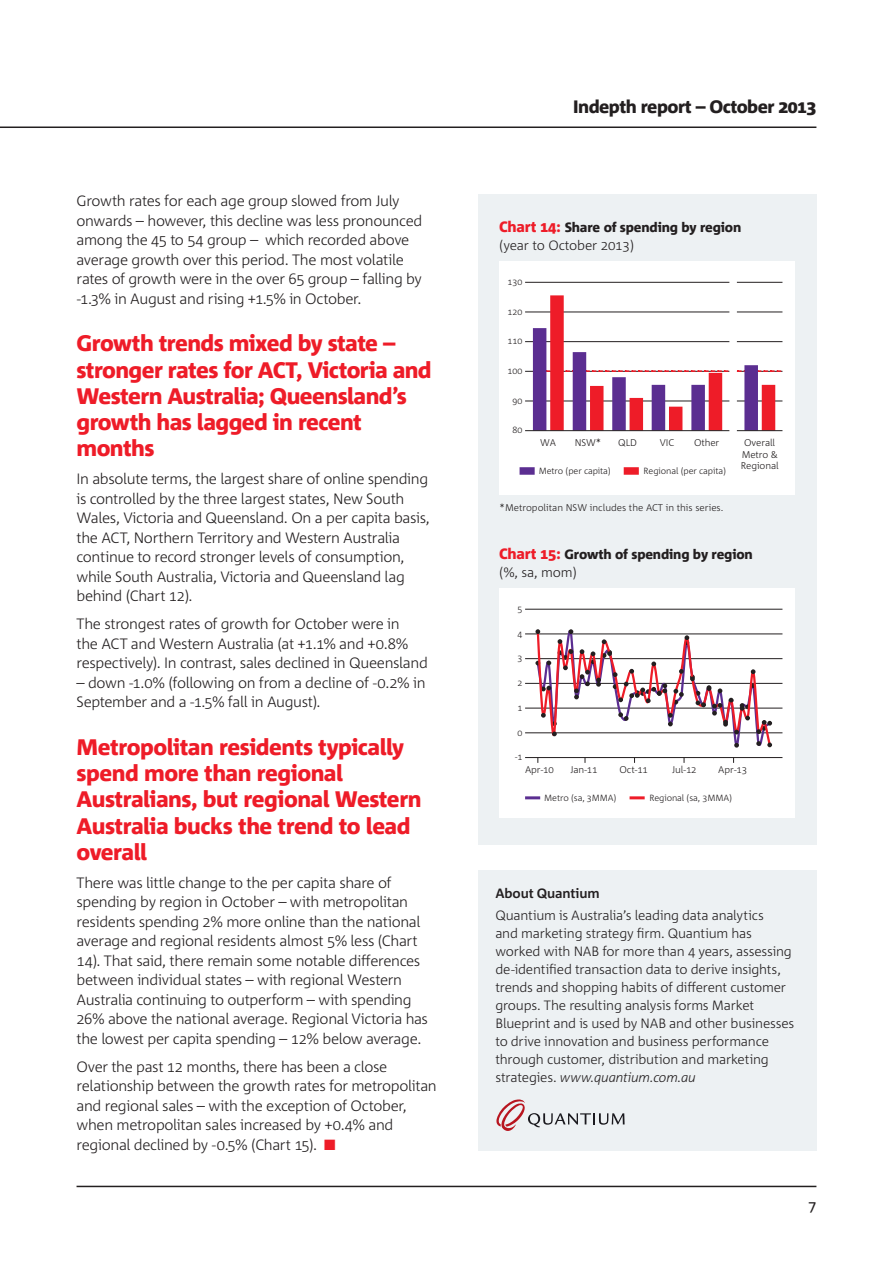
<style>
.page{position:relative;width:893px;height:1263px;background:#fff}
.page>*{position:absolute;margin:0;border:0;box-sizing:border-box;transform-origin:0 0}
._01_Body_copy{font:800 22.5px/26.2px "Corpid C1";letter-spacing:-.025em;color:#ee1c28}
.t1{font:800 18px "Corpid C1";letter-spacing:-.03em;color:#231f20}
._01_Body_copy-2{font:300 15px/19.5px "Corpid C1";letter-spacing:-.025em;color:#231f20}
.t2{font:15px "Corpid C1";color:#231f20}
._01_Body_copy-3{font:300 13.5px/18px "Corpid C1";letter-spacing:-.015em;color:#231f20}
.t3{font:800 13.5px/18px "Corpid C1";letter-spacing:-.01em;color:#231f20}
._01_Body_copy-4{font:700 13.5px "Corpid C1";letter-spacing:-.01em;color:#231f20}
.t4{font:300 9.75px/11.7px "Corpid C1";letter-spacing:-.01em;color:#231f20;text-align:center}
.t5{font:300 9px "Corpid C1";letter-spacing:-.01em;color:#231f20}
.t6{font:italic 300 9px "Corpid C1";color:#231f20}
.s1{color:#ee1c28}
.s2{font-size:15px;color:#ee1c28}
.s3{font-weight:300}
.s4{font-style:italic}
</style>
<div class="page">
<hr style="left:77px;top:1186px;width:739px;height:1px;background:#231f20">
<div style="left:478px;top:195px;width:338px;height:650px;background:#edf1f3"></div>
<hr style="left:0;top:126px;width:816px;height:2px;background:#231f20">
<div style="left:499px;top:261px;width:296px;height:234px;background:#fff"></div>
<div style="left:520px;top:467px;width:15px;height:8px;background:#5b2e91"></div>
<div style="left:624px;top:467px;width:15px;height:8px;background:#ee1c28"></div>
<hr style="left:525px;top:282px;width:257px;height:1px;background:#231f20">
<hr style="left:525px;top:341px;width:257px;height:1px;background:#231f20">
<hr style="left:525px;top:371px;width:257px;height:1px;background:#231f20">
<hr style="left:525px;top:401px;width:257px;height:1px;background:#231f20">
<hr style="left:525px;top:312px;width:257px;height:1px;background:#231f20">
<svg style="left:546px;top:370px;width:236px;height:2px"></svg>
<div style="left:652px;top:385px;width:13px;height:46px;background:#5b2e91"></div>
<div style="left:669px;top:407px;width:13px;height:24px;background:#ee1c28"></div>
<div style="left:691px;top:385px;width:14px;height:46px;background:#5b2e91"></div>
<div style="left:709px;top:373px;width:13px;height:58px;background:#ee1c28"></div>
<div style="left:612px;top:377px;width:14px;height:54px;background:#5b2e91"></div>
<div style="left:630px;top:398px;width:13px;height:33px;background:#ee1c28"></div>
<div style="left:744px;top:365px;width:14px;height:66px;background:#5b2e91"></div>
<div style="left:762px;top:385px;width:13px;height:46px;background:#ee1c28"></div>
<div style="left:573px;top:352px;width:13px;height:79px;background:#5b2e91"></div>
<div style="left:590px;top:386px;width:13px;height:45px;background:#ee1c28"></div>
<div style="left:533px;top:328px;width:13px;height:103px;background:#5b2e91"></div>
<div style="left:550px;top:295px;width:14px;height:136px;background:#ee1c28"></div>
<hr style="left:525px;top:430px;width:257px;height:1px;background:#231f20">
<div style="left:729px;top:271px;width:8px;height:165px;background:#fff"></div>
<div style="left:499px;top:588px;width:296px;height:229px;background:#fff"></div>
<hr style="left:525px;top:609px;width:257px;height:1px;background:#231f20">
<hr style="left:525px;top:708px;width:257px;height:1px;background:#231f20">
<hr style="left:525px;top:732px;width:257px;height:1px;background:#231f20">
<hr style="left:525px;top:757px;width:257px;height:1px;background:#231f20">
<hr style="left:525px;top:634px;width:257px;height:1px;background:#231f20">
<hr style="left:525px;top:683px;width:257px;height:1px;background:#231f20">
<hr style="left:525px;top:658px;width:257px;height:1px;background:#231f20">
<hr style="left:525px;top:796px;width:15px;height:3px;background:#5b2e91">
<hr style="left:630px;top:796px;width:15px;height:3px;background:#ee1c28">
<svg style="left:535px;top:629px;width:238px;height:134px"></svg>
<div style="left:478px;top:870px;width:338px;height:280px;background:#edf1f3"></div>
<svg style="left:496px;top:1099px;width:129px;height:32px"></svg>
<p class="_01_Body_copy-2" style="left:77px;top:191px;width:347px">Growth rates for each age group slowed from July onwards – however, this decline was less pronounced among the 45 to 54 group – which recorded above average growth over this period. The most volatile rates of growth were in the over 65 group – falling by -1.3% in August and rising +1.5% in October.</p>
<p class="_01_Body_copy" style="left:77px;top:330px;width:357px">Growth trends mixed by state – stronger rates for ACT, Victoria and<br>Western Australia; Queensland’s growth has lagged in recent months</p>
<p class="_01_Body_copy-2" style="left:77px;top:469px;width:355px">In absolute terms, the largest share of online spending is controlled by the three largest states, New South Wales, Victoria and Queensland. On a per capita basis, the ACT, Northern Territory and Western Australia continue to record stronger levels of consumption, while South Australia, Victoria and Queensland lag behind (Chart 12).</p>
<p class="_01_Body_copy-2" style="left:77px;top:614px;width:353px">The strongest rates of growth for October were in<br>the ACT and Western Australia (at +1.1% and +0.8% respectively). In contrast, sales declined in Queensland</p>
<p class="_01_Body_copy-2" style="left:77px;top:672px;width:351px">– down -1.0% (following on from a decline of -0.2% in<br>September and a -1.5% fall in August).</p>
<p class="_01_Body_copy" style="left:77px;top:733px;width:346px">Metropolitan residents typically spend more than regional<br>Australians, but regional Western<br>Australia bucks the trend to lead overall</p>
<p class="_01_Body_copy-2" style="left:77px;top:872px;width:353px">There was little change to the per capita share of spending by region in October – with metropolitan residents spending 2% more online than the national average and regional residents almost 5% less (Chart 14). That said, there remain some notable differences between individual states – with regional Western Australia continuing to outperform – with spending 26% above the national average. Regional Victoria has the lowest per capita spending – 12% below average.</p>
<p class="_01_Body_copy-2" style="left:77px;top:1056px;width:362px">Over the past 12 months, there has been a close relationship between the growth rates for metropolitan and regional sales – with the exception of October, when metropolitan sales increased by +0.4% and regional declined by -0.5% (Chart 15). <span class="s1">■</span></p>
<p class="t1" style="left:573px;top:95px;width:245px">Indepth report – October 2013</p>
<p class="t3" style="left:499px;top:218px;width:244px"><span class="s2">Chart 14:</span> Share of spending by region <span class="s3">(year to October 2013)</span></p>
<p class="t5" style="left:508px;top:276px;width:16px">130</p>
<p class="t5" style="left:508px;top:306px;width:16px">120</p>
<p class="t5" style="left:508px;top:336px;width:16px">110</p>
<p class="t5" style="left:508px;top:365px;width:16px">100</p>
<p class="t5" style="left:512px;top:395px;width:11px">90</p>
<p class="t5" style="left:512px;top:425px;width:11px">80</p>
<p class="t5" style="left:539px;top:465px;width:74px">Metro (per capita)</p>
<p class="t5" style="left:643px;top:465px;width:84px">Regional (per capita)</p>
<p class="t6" style="left:501px;top:499px;width:195px">*Metropolitan NSW includes the ACT in this series.</p>
<p class="t4" style="left:540px;top:436px;width:17px">WA</p>
<p class="t4" style="left:575px;top:436px;width:28px">NSW*</p>
<p class="t4" style="left:618px;top:436px;width:20px">QLD</p>
<p class="t4" style="left:660px;top:436px;width:16px">VIC</p>
<p class="t4" style="left:694px;top:436px;width:27px">Other</p>
<p class="t4" style="left:741px;top:436px;width:39px">Overall<br>Metro &amp;<br>Regional</p>
<p class="t4" style="left:500px;top:501px;width:225px">*Metropolitan NSW includes the ACT in this series.</p>
<p class="t3" style="left:499px;top:545px;width:255px"><span class="s2">Chart 15:</span> Growth of spending by region <span class="s3">(%, sa, mom)</span></p>
<p class="t5" style="left:517px;top:603px;width:6px">5</p>
<p class="t5" style="left:517px;top:628px;width:6px">4</p>
<p class="t5" style="left:517px;top:653px;width:6px">3</p>
<p class="t5" style="left:517px;top:677px;width:6px">2</p>
<p class="t5" style="left:517px;top:702px;width:6px">1</p>
<p class="t5" style="left:517px;top:727px;width:6px">0</p>
<p class="t5" style="left:515px;top:751px;width:9px">-1</p>
<p class="t5" style="left:544px;top:792px;width:74px">Metro (sa, 3MMA)</p>
<p class="t5" style="left:649px;top:792px;width:84px">Regional (sa, 3MMA)</p>
<p class="t4" style="left:525px;top:763px;width:30px">Apr-10</p>
<p class="t4" style="left:570px;top:763px;width:29px">Jan-11</p>
<p class="t4" style="left:620px;top:763px;width:30px">Oct-11</p>
<p class="t4" style="left:672px;top:763px;width:26px">Jul-12</p>
<p class="t4" style="left:718px;top:763px;width:30px">Apr-13</p>
<p class="_01_Body_copy-4" style="left:495px;top:885px;width:106px">About Quantium</p>
<p class="_01_Body_copy-3" style="left:495px;top:906px;width:300px">Quantium is Australia’s leading data analytics<br>and marketing strategy firm. Quantium has worked with NAB for more than 4 years, assessing de-identified transaction data to derive insights, trends and shopping habits of different customer groups. The resulting analysis forms Market Blueprint and is used by NAB and other businesses to drive innovation and business performance through customer, distribution and marketing strategies. <span class="s4">www.quantium.com.au</span></p>
<p class="t2" style="left:808px;top:1196px;width:10px">7</p>
</div>
